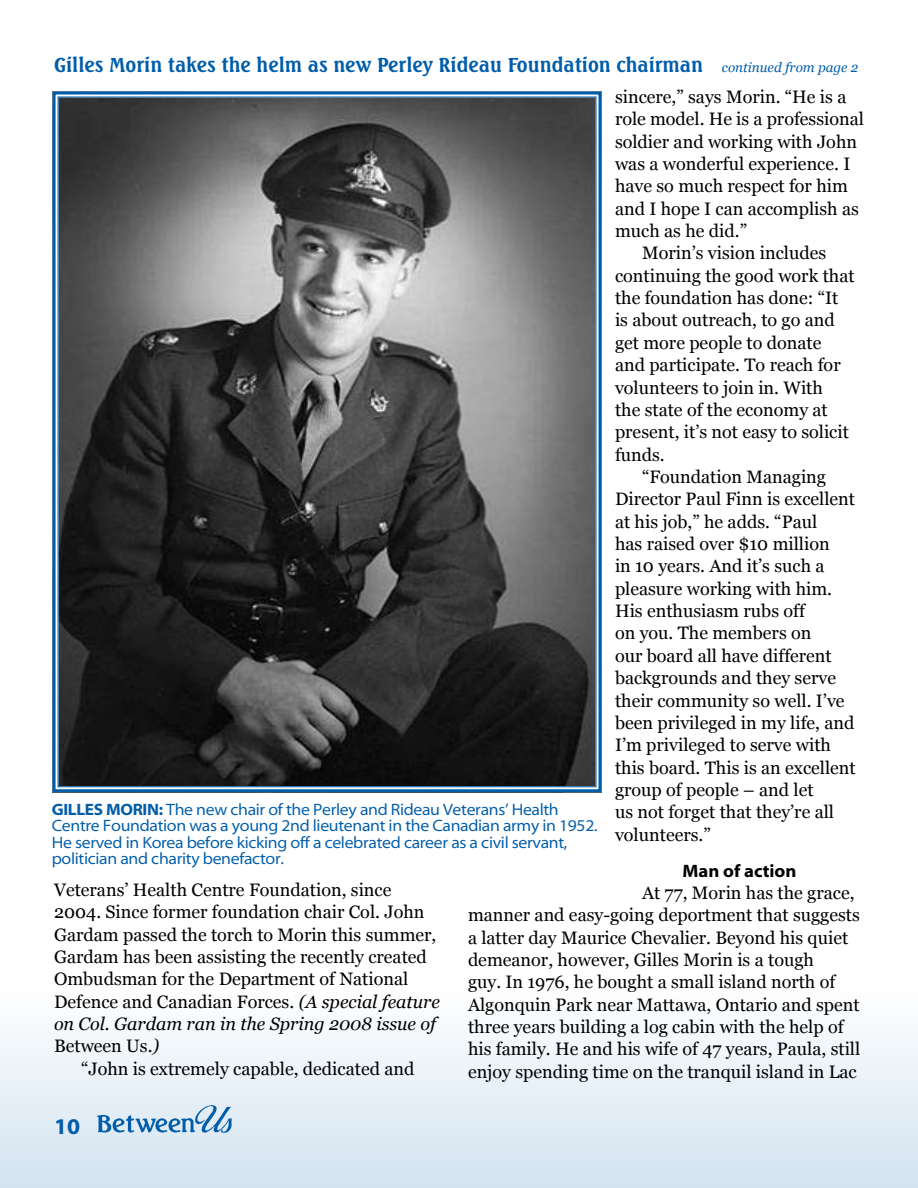
<style>
.page{position:relative;width:918px;height:1188px;background:#fff}
.page>*{position:absolute;margin:0;border:0;box-sizing:border-box;transform-origin:0 0}
.t1{font:700 22.5px "Corporate";color:#005daa}
.t2{font:700 19.5px "Seagull BT";color:#005daa}
.t3{font:18px/22.4px "Georgia";color:#000}
.t4{font:700 18px "Corporate";color:#000}
.t5{font:16.5px/16.5px "Corporate";letter-spacing:-.02em;color:#005daa}
.s1{font-family:"Georgia";font-weight:400;font-style:italic;font-size:13.5px}
.s2{font-weight:700}
.s3{font-style:italic}
</style>
<div class="page">
<div style="left:0;top:986px;width:918px;height:202px;background:linear-gradient(to bottom,#fff,#d3e3f0)"></div>
<img style="left:96px;top:1105px;width:136px;height:29px">
<svg style="left:52px;top:91px;width:550px;height:702px;background:#4d4f51"></svg>
<p class="t2" style="left:54px;top:52px;width:806px">Gilles Morin takes the helm as new Perley Rideau Foundation chairman <span class="s1">continued from page 2</span></p>
<p class="t3" style="left:615px;top:86px;width:233px">sincere,” says Morin. “He is a</p>
<p class="t3" style="left:615px;top:108px;width:251px">role model. He is a professional</p>
<p class="t3" style="left:615px;top:131px;width:244px">soldier and working with John</p>
<p class="t3" style="left:615px;top:153px;width:237px">was a wonderful experience. I</p>
<p class="t3" style="left:615px;top:175px;width:234px">have so much respect for him</p>
<p class="t3" style="left:615px;top:198px;width:245px">and I hope I can accomplish as</p>
<p class="t3" style="left:615px;top:220px;width:134px">much as he did.”</p>
<p class="t3" style="left:642px;top:242px;width:186px">Morin’s vision includes</p>
<p class="t3" style="left:615px;top:265px;width:241px">continuing the good work that</p>
<p class="t3" style="left:615px;top:287px;width:225px">the foundation has done: “It</p>
<p class="t3" style="left:615px;top:309px;width:221px">is about outreach, to go and</p>
<p class="t3" style="left:615px;top:332px;width:208px">get more people to donate</p>
<p class="t3" style="left:615px;top:354px;width:227px">and participate. To reach for</p>
<p class="t3" style="left:615px;top:377px;width:209px">volunteers to join in. With</p>
<p class="t3" style="left:615px;top:399px;width:214px">the state of the economy at</p>
<p class="t3" style="left:615px;top:421px;width:235px">present, it’s not easy to solicit</p>
<p class="t3" style="left:615px;top:444px;width:51px">funds.</p>
<p class="t3" style="left:642px;top:466px;width:186px">“Foundation Managing</p>
<p class="t3" style="left:615px;top:488px;width:242px">Director Paul Finn is excellent</p>
<p class="t3" style="left:615px;top:511px;width:204px">at his job,” he adds. “Paul</p>
<p class="t3" style="left:615px;top:533px;width:216px">has raised over $10 million</p>
<p class="t3" style="left:615px;top:555px;width:211px">in 10 years. And it’s such a</p>
<p class="t3" style="left:615px;top:578px;width:219px">pleasure working with him.</p>
<p class="t3" style="left:615px;top:600px;width:191px">His enthusiasm rubs off</p>
<p class="t3" style="left:615px;top:622px;width:198px">on you. The members on</p>
<p class="t3" style="left:615px;top:645px;width:218px">our board all have different</p>
<p class="t3" style="left:615px;top:667px;width:223px">backgrounds and they serve</p>
<p class="t3" style="left:615px;top:690px;width:231px">their community so well. I’ve</p>
<p class="t3" style="left:615px;top:712px;width:241px">been privileged in my life, and</p>
<p class="t3" style="left:615px;top:734px;width:218px">I’m privileged to serve with</p>
<p class="t3" style="left:615px;top:757px;width:242px">this board. This is an excellent</p>
<p class="t3" style="left:615px;top:779px;width:200px">group of people – and let</p>
<p class="t3" style="left:615px;top:801px;width:221px">us not forget that they’re all</p>
<p class="t3" style="left:615px;top:824px;width:97px">volunteers.”</p>
<p class="t4" style="left:682px;top:861px;width:116px">Man of action</p>
<p class="t3" style="left:468px;top:882px;width:394px;text-indent:174px">At 77, Morin has the grace, manner and easy-going deportment that suggests a latter day Maurice Chevalier. Beyond his quiet demeanor, however, Gilles Morin is a tough<br>guy. In 1976, he bought a small island north of Algonquin Park near Mattawa, Ontario and spent three years building a log cabin with the help of his family. He and his wife of 47 years, Paula, still enjoy spending time on the tranquil island in Lac</p>
<p class="t5" style="left:52px;top:801px;width:547px"><span class="s2">GILLES MORIN:</span> The new chair of the Perley and Rideau Veterans’ Health Centre Foundation was a young 2nd lieutenant in the Canadian army in 1952.<br>He served in Korea before kicking off a celebrated career as a civil servant, politician and charity benefactor.</p>
<p class="t3" style="left:54px;top:879px;width:387px">Veterans’ Health Centre Foundation, since 2004. Since former foundation chair Col. John Gardam passed the torch to Morin this summer, Gardam has been assisting the recently created Ombudsman for the Department of National Defence and Canadian Forces. <span class="s3">(A special feature on Col. Gardam ran in the Spring 2008 issue of </span>Between Us.<span class="s3">)</span></p>
<p class="t3" style="left:81px;top:1058px;width:335px">“John is extremely capable, dedicated and</p>
<p class="t1" style="left:54px;top:1115px;width:28px">10</p>
</div>
